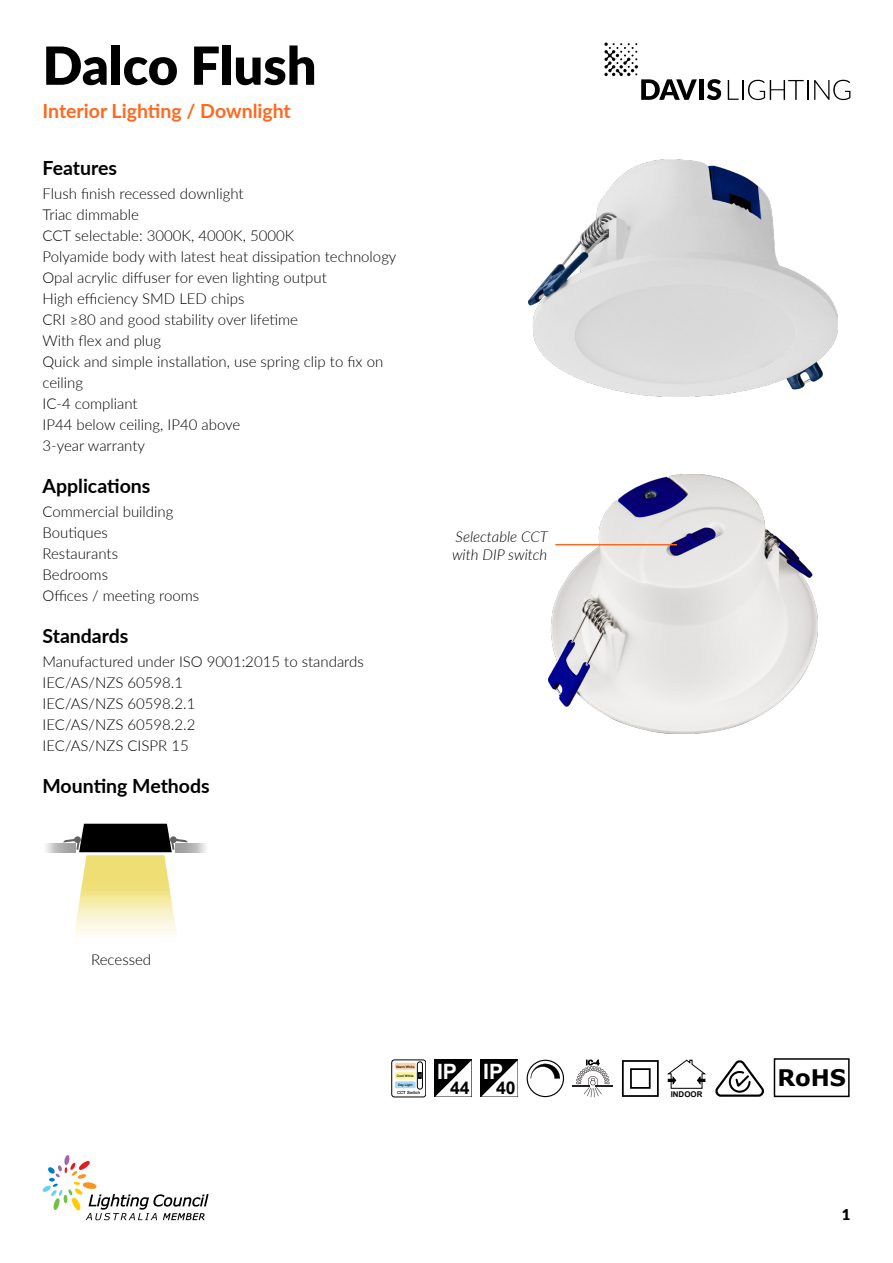
<style>
.page{position:relative;width:893px;height:1263px;background:#fff}
.page>*{position:absolute;margin:0;border:0;box-sizing:border-box;transform-origin:0 0}
.t1{font:900 52.5px "Lato";color:#000}
.t2{font:700 22.8px "Verdana";color:#000}
.t3{font:700 21.15px "Arial";color:#fff}
.t4{font:700 19.5px "Lato";color:#000}
.t5{font:700 19.5px "Lato";color:#ff681e}
.t6{font:700 17.55px "Arial";color:#000}
.t7{font:300 15px/21px "Lato";color:#000}
.t8{font:italic 300 15px/18px "Lato";color:#000}
.t9{font:900 15px "Lato";color:#000}
.t10{font:700 7.95px "Arial";color:#000}
.t11{font:500 4.2px "Helvetica Neue LT Pro";color:#000}
.t12{font:500 3.3px "Helvetica Neue LT Pro";color:#000}
</style>
<div class="page">
<div style="left:699px;top:79px;width:5px;height:21px;background:#000"></div>
<svg style="left:707px;top:79px;width:14px;height:21px"></svg>
<svg style="left:728px;top:80px;width:11px;height:20px"></svg>
<hr style="left:742px;top:80px;width:2px;height:20px;background:#000">
<svg style="left:748px;top:80px;width:60px;height:20px"></svg>
<svg style="left:814px;top:80px;width:36px;height:20px"></svg>
<svg style="left:604px;top:43px;width:93px;height:57px"></svg>
<svg style="left:43px;top:1155px;width:166px;height:65px"></svg>
<svg style="left:46px;top:843px;width:17px;height:9px"></svg>
<svg style="left:188px;top:843px;width:18px;height:9px"></svg>
<svg style="left:63px;top:824px;width:125px;height:113px"></svg>
<img style="left:549px;top:474px;width:268px;height:259px">
<hr style="left:555px;top:544px;width:122px;height:1px;background:#ff681e">
<img style="left:528px;top:159px;width:310px;height:238px">
<svg style="left:435px;top:1060px;width:37px;height:37px"></svg>
<svg style="left:435px;top:1060px;width:36px;height:36px"></svg>
<svg style="left:715px;top:1060px;width:49px;height:37px"></svg>
<svg style="left:668px;top:1060px;width:37px;height:29px"></svg>
<div style="left:774px;top:1058px;width:76px;height:39px;border:2px solid #000"></div>
<div style="left:622px;top:1060px;width:37px;height:37px;border:2px solid #000"></div>
<div style="left:630px;top:1068px;width:21px;height:21px;border:2px solid #000"></div>
<div style="left:481px;top:1060px;width:37px;height:37px;background:#878787"></div>
<svg style="left:481px;top:1060px;width:36px;height:36px"></svg>
<svg style="left:573px;top:1060px;width:40px;height:37px"></svg>
<div style="left:395px;top:1063px;width:21px;height:6px;background:#fdd2a9"></div>
<div style="left:395px;top:1072px;width:21px;height:7px;background:#fef5a3"></div>
<div style="left:395px;top:1081px;width:21px;height:7px;background:#aadaf5"></div>
<div style="left:417px;top:1062px;width:6px;height:27px;border:1px solid #000;border-radius:3px"></div>
<svg style="left:418px;top:1072px;width:4px;height:7px"></svg>
<div style="left:392px;top:1060px;width:34px;height:37px;border:1px solid #000;border-radius:3px"></div>
<svg style="left:527px;top:1060px;width:37px;height:37px"></svg>
<h1 class="t1" style="left:43px;top:26px;width:276px">Dalco Flush</h1>
<h3 class="t5" style="left:43px;top:97px;width:250px">Interior Lighting / Downlight</h3>
<h3 class="t4" style="left:43px;top:154px;width:76px">Features</h3>
<p class="t7" style="left:43px;top:183px;width:355px">Flush finish recessed downlight<br>Triac dimmable<br>CCT selectable: 3000K, 4000K, 5000K<br>Polyamide body with latest heat dissipation technology<br>Opal acrylic diffuser for even lighting output<br>High efficiency SMD LED chips<br>CRI ≥80 and good stability over lifetime<br>With flex and plug<br>Quick and simple installation, use spring clip to fix on ceiling<br>IC-4 compliant<br>IP44 below ceiling, IP40 above<br>3-year warranty</p>
<h3 class="t4" style="left:43px;top:472px;width:109px">Applications</h3>
<p class="t7" style="left:43px;top:501px;width:158px">Commercial building<br>Boutiques<br>Restaurants<br>Bedrooms<br>Offices / meeting rooms</p>
<h3 class="t4" style="left:43px;top:622px;width:88px">Standards</h3>
<p class="t7" style="left:43px;top:651px;width:323px">Manufactured under ISO 9001:2015 to standards<br>IEC/AS/NZS 60598.1<br>IEC/AS/NZS 60598.2.1<br>IEC/AS/NZS 60598.2.2<br>IEC/AS/NZS CISPR 15</p>
<h3 class="t4" style="left:43px;top:772px;width:169px">Mounting Methods</h3>
<p class="t8" style="left:452px;top:527px;width:97px">Selectable CCT with DIP switch</p>
<p class="t7" style="left:91px;top:948px;width:62px">Recessed</p>
<h3 class="t3" style="left:437px;top:1056px;width:21px">IP</h3>
<p class="t6" style="left:450px;top:1076px;width:21px">44</p>
<p class="t10" style="left:671px;top:1088px;width:33px">INDOOR</p>
<h3 class="t3" style="left:483px;top:1056px;width:21px">IP</h3>
<h2 class="t2" style="left:777px;top:1061px;width:70px">RoHS</h2>
<p class="t12" style="left:396px;top:1064px;width:20px">Warm White</p>
<p class="t12" style="left:397px;top:1074px;width:18px">Cool White</p>
<p class="t12" style="left:398px;top:1083px;width:16px">Day Light</p>
<p class="t11" style="left:397px;top:1090px;width:25px">CCT Switch</p>
<p class="t6" style="left:496px;top:1076px;width:21px">40</p>
<p class="t9" style="left:842px;top:1204px;width:10px">1</p>
</div>
